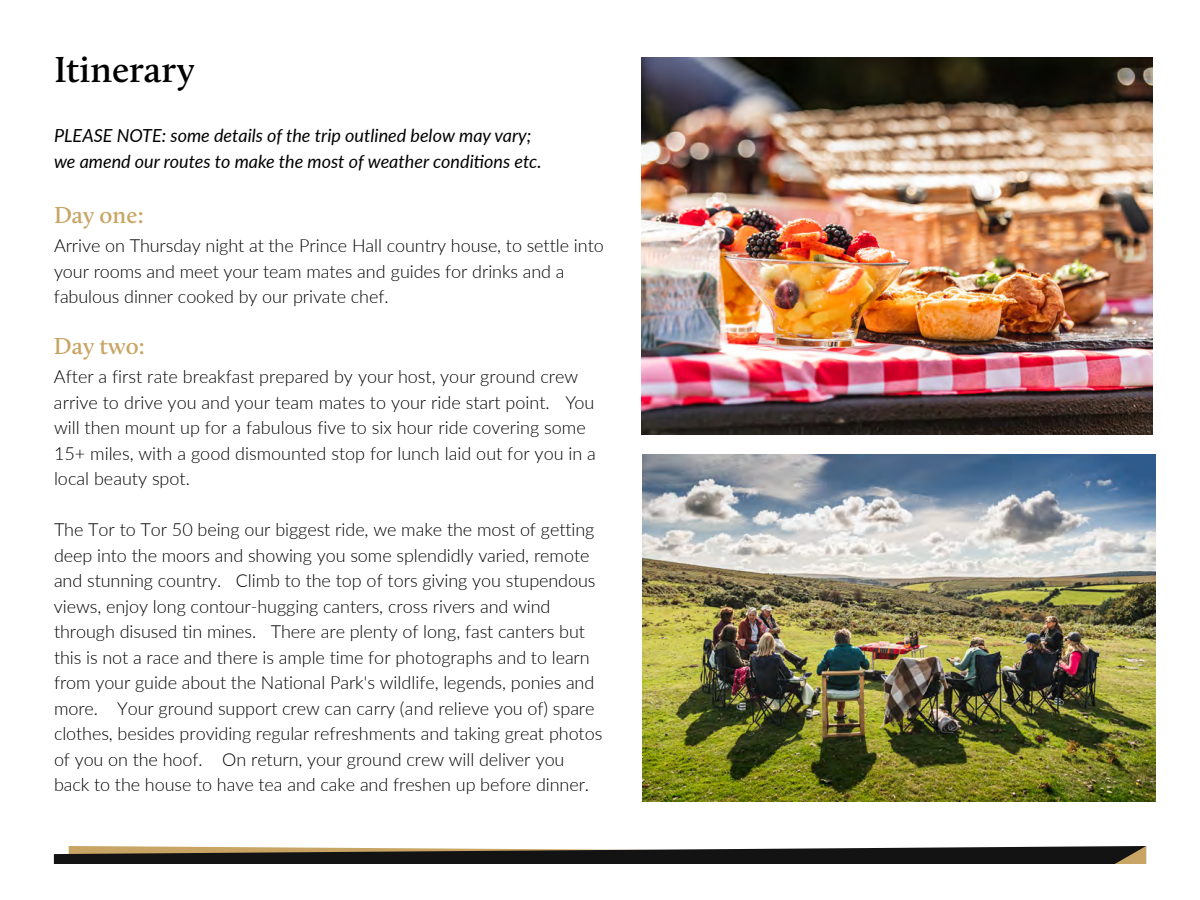
<style>
.page{position:relative;width:1200px;height:900px;background:#fff}
.page>*{position:absolute;margin:0;border:0;box-sizing:border-box;transform-origin:0 0}
.t1{font:600 37.5px "Calluna";color:#000}
.t2{font:600 24px "Calluna";color:#c8a564}
.t3{font:300 18px/25.5px "Lato";letter-spacing:-.005em;color:#000}
.t4{font:italic 18px/25.5px "Lato";color:#000}
</style>
<div class="page">
<svg style="left:54px;top:846px;width:1092px;height:18px;background:#443f37"></svg>
<img style="left:643px;top:454px;width:512px;height:347px">
<img style="left:642px;top:58px;width:511px;height:377px">
<p class="t1" style="left:54px;top:47px;width:142px">Itinerary</p>
<p class="t4" style="left:54px;top:122px;width:489px">PLEASE NOTE: some details of the trip outlined below may vary; we amend our routes to make the most of weather conditions etc.</p>
<p class="t2" style="left:54px;top:200px;width:92px">Day one:</p>
<p class="t3" style="left:54px;top:232px;width:551px">Arrive on Thursday night at the Prince Hall country house, to settle into your rooms and meet your team mates and guides for drinks and a fabulous dinner cooked by our private chef.</p>
<p class="t2" style="left:54px;top:331px;width:93px">Day two:</p>
<p class="t3" style="left:54px;top:363px;width:543px">After a first rate breakfast prepared by your host, your ground crew arrive to drive you and your team mates to your ride start point. You will then mount up for a fabulous five to six hour ride covering some 15+ miles, with a good dismounted stop for lunch laid out for you in a local beauty spot.</p>
<p class="t3" style="left:54px;top:516px;width:550px">The Tor to Tor 50 being our biggest ride, we make the most of getting deep into the moors and showing you some splendidly varied, remote and stunning country. Climb to the top of tors giving you stupendous views, enjoy long contour-hugging canters, cross rivers and wind through disused tin mines. There are plenty of long, fast canters but this is not a race and there is ample time for photographs and to learn from your guide about the National Park's wildlife, legends, ponies and more. Your ground support crew can carry (and relieve you of) spare clothes, besides providing regular refreshments and taking great photos of you on the hoof. On return, your ground crew will deliver you back to the house to have tea and cake and freshen up before dinner.</p>
</div>
